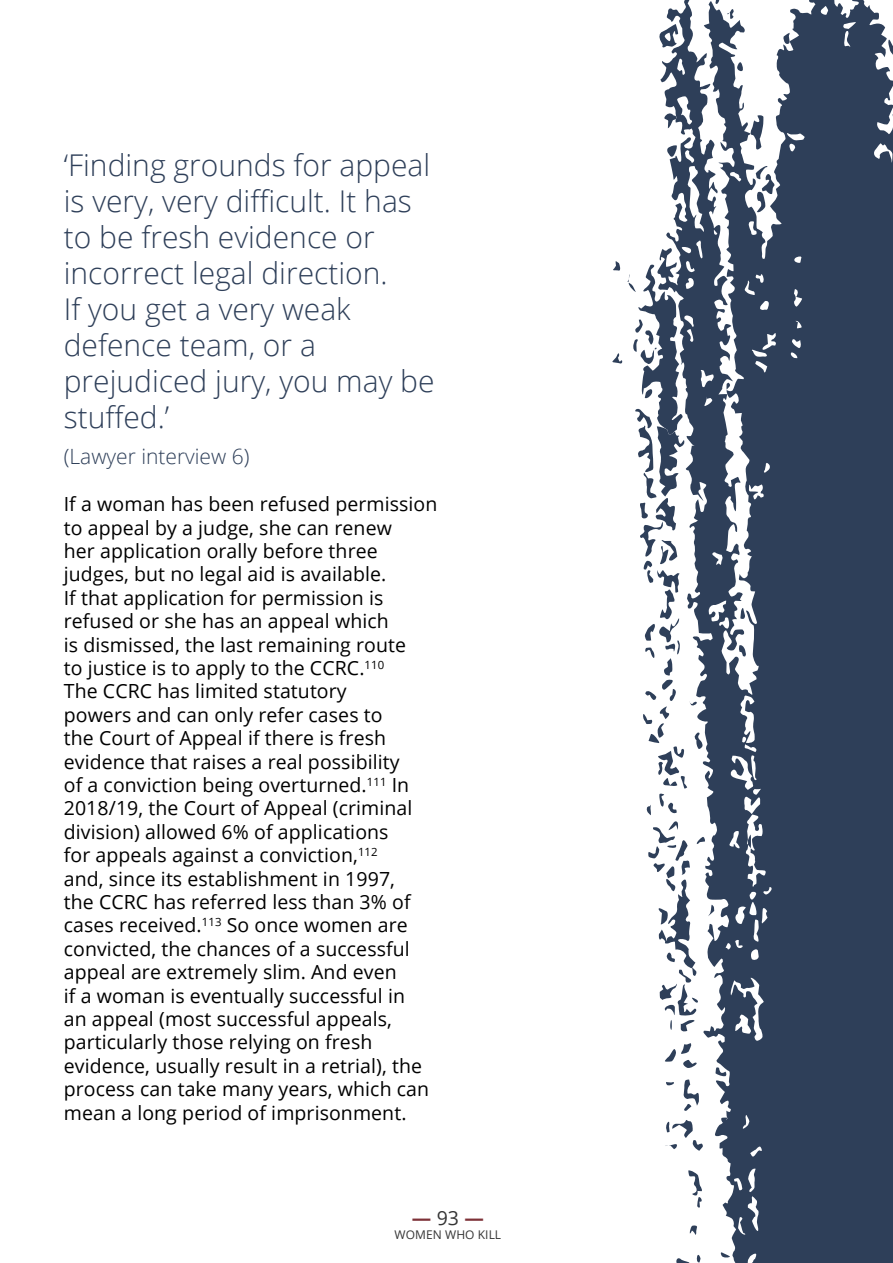
<style>
.page{position:relative;width:893px;height:1263px;background:#fff}
.page>*{position:absolute;margin:0;border:0;box-sizing:border-box;transform-origin:0 0}
.t1{font:300 30px/36px "Open Sans";color:#2e3f59}
.t2{font:300 21px "Open Sans";color:#2e3f59}
.t3{font:19.5px/23.4px "Open Sans";letter-spacing:.005em;color:#000}
.t4{font:700 19.5px "Open Sans";color:#7e3238}
.t5{font:12px "Open Sans";letter-spacing:.005em;color:#353535}
.s1{font-weight:400;color:#353535}
</style>
<div class="page">
<svg style="left:659px;top:0;width:234px;height:1263px;fill:#2e3f59"></svg>
<svg style="left:659px;top:24px;width:19px;height:23px"></svg>
<svg style="left:750px;top:115px;width:13px;height:35px"></svg>
<svg style="left:756px;top:166px;width:18px;height:48px"></svg>
<svg style="left:663px;top:112px;width:14px;height:16px"></svg>
<svg style="left:667px;top:144px;width:10px;height:14px"></svg>
<svg style="left:888px;top:39px;width:5px;height:18px"></svg>
<svg style="left:892px;top:111px;width:1px;height:22px"></svg>
<svg style="left:720px;top:1117px;width:7px;height:8px"></svg>
<svg style="left:709px;top:0;width:11px;height:4px"></svg>
<svg style="left:665px;top:1042px;width:32px;height:27px"></svg>
<svg style="left:676px;top:1257px;width:13px;height:6px"></svg>
<svg style="left:715px;top:1067px;width:12px;height:10px"></svg>
<svg style="left:688px;top:1170px;width:15px;height:38px"></svg>
<svg style="left:690px;top:1225px;width:8px;height:11px"></svg>
<svg style="left:783px;top:33px;width:7px;height:11px"></svg>
<svg style="left:736px;top:61px;width:8px;height:11px"></svg>
<svg style="left:720px;top:1252px;width:10px;height:6px"></svg>
<svg style="left:665px;top:1081px;width:10px;height:5px"></svg>
<svg style="left:648px;top:821px;width:66px;height:211px"></svg>
<svg style="left:726px;top:9px;width:8px;height:10px"></svg>
<svg style="left:663px;top:1119px;width:40px;height:32px"></svg>
<svg style="left:683px;top:1079px;width:16px;height:32px"></svg>
<svg style="left:612px;top:261px;width:91px;height:554px"></svg>
<svg style="left:696px;top:1254px;width:4px;height:9px"></svg>
<svg style="left:739px;top:644px;width:7px;height:13px"></svg>
<svg style="left:740px;top:607px;width:5px;height:13px"></svg>
<h1 class="t1" style="left:64px;top:147px;width:372px">‘Finding grounds for appeal is very, very difficult. It has to be fresh evidence or incorrect legal direction.<br>If you get a very weak defence team, or a prejudiced jury, you may be stuffed.’</h1>
<p class="t2" style="left:64px;top:442px;width:187px">(Lawyer interview 6)</p>
<p class="t3" style="left:64px;top:492px;width:375px">If a woman has been refused permission to appeal by a judge, she can renew<br>her application orally before three judges, but no legal aid is available.<br>If that application for permission is refused or she has an appeal which<br>is dismissed, the last remaining route<br>to justice is to apply to the CCRC.<sup>110<br></sup>The CCRC has limited statutory<br>powers and can only refer cases to<br>the Court of Appeal if there is fresh evidence that raises a real possibility<br>of a conviction being overturned.<sup>111</sup> In 2018/19, the Court of Appeal (criminal division) allowed 6% of applications<br>for appeals against a conviction,<sup>112<br></sup>and, since its establishment in 1997,<br>the CCRC has referred less than 3% of cases received.<sup>113</sup> So once women are convicted, the chances of a successful appeal are extremely slim. And even<br>if a woman is eventually successful in<br>an appeal (most successful appeals, particularly those relying on fresh evidence, usually result in a retrial), the process can take many years, which can mean a long period of imprisonment.</p>
<p class="t4" style="left:412px;top:1204px;width:73px">—<span class="s1">93</span>—</p>
<p class="t5" style="left:395px;top:1226px;width:108px">WOMEN WHO KILL</p>
</div>
